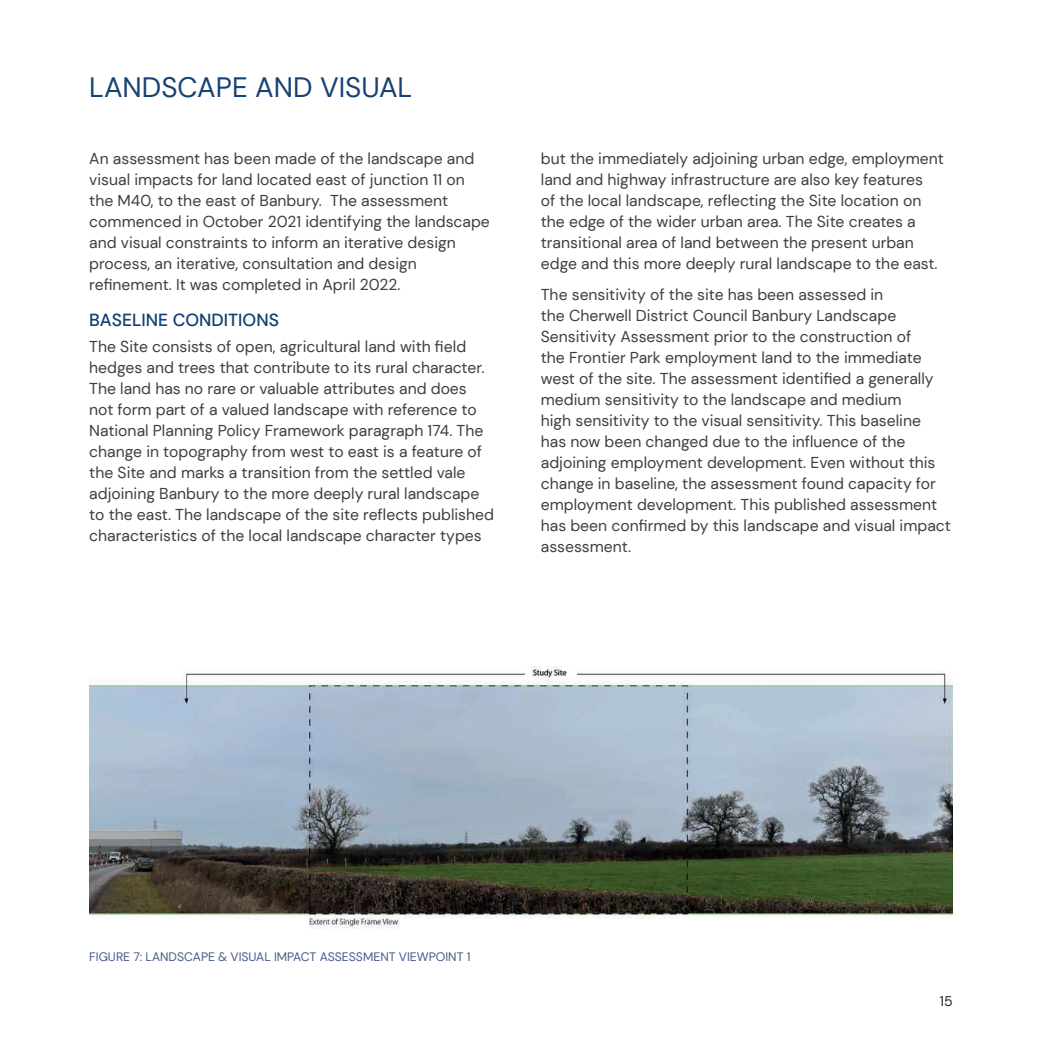
<style>
.page{position:relative;width:1042px;height:1042px;background:#fff}
.page>*{position:absolute;margin:0;border:0;box-sizing:border-box;transform-origin:0 0}
.t1{font:28px "DM Sans";color:#164274}
.t2{font:500 17.5px "DM Sans";color:#164274}
.t3{font:15.75px/21px "DM Sans";color:#3e3e3f}
.t4{font:14px "DM Sans";color:#231f20}
.t5{font:12.25px "DM Sans";color:#465b88}
</style>
<div class="page">
<img style="left:89px;top:666px;width:863px;height:263px">
<h1 class="t1" style="left:89px;top:70px;width:324px">LANDSCAPE AND VISUAL</h1>
<p class="t3" style="left:89px;top:148px;width:402px">An assessment has been made of the landscape and visual impacts for land located east of junction 11 on the M40, to the east of Banbury. The assessment commenced in October 2021 identifying the landscape and visual constraints to inform an iterative design process, an iterative, consultation and design refinement. It was completed in April 2022.</p>
<p class="t2" style="left:89px;top:309px;width:191px">BASELINE CONDITIONS</p>
<p class="t3" style="left:89px;top:336px;width:406px">The Site consists of open, agricultural land with field hedges and trees that contribute to its rural character.<br>The land has no rare or valuable attributes and does not form part of a valued landscape with reference to National Planning Policy Framework paragraph 174. The change in topography from west to east is a feature of the Site and marks a transition from the settled vale adjoining Banbury to the more deeply rural landscape to the east. The landscape of the site reflects published characteristics of the local landscape character types</p>
<p class="t3" style="left:541px;top:148px;width:405px">but the immediately adjoining urban edge, employment land and highway infrastructure are also key features<br>of the local landscape, reflecting the Site location on the edge of the wider urban area. The Site creates a transitional area of land between the present urban edge and this more deeply rural landscape to the east.</p>
<p class="t3" style="left:541px;top:284px;width:411px">The sensitivity of the site has been assessed in<br>the Cherwell District Council Banbury Landscape Sensitivity Assessment prior to the construction of<br>the Frontier Park employment land to the immediate west of the site. The assessment identified a generally medium sensitivity to the landscape and medium<br>high sensitivity to the visual sensitivity. This baseline<br>has now been changed due to the influence of the adjoining employment development. Even without this change in baseline, the assessment found capacity for employment development. This published assessment has been confirmed by this landscape and visual impact assessment.</p>
<p class="t5" style="left:89px;top:949px;width:383px">FIGURE 7: LANDSCAPE &amp; VISUAL IMPACT ASSESSMENT VIEWPOINT 1</p>
<p class="t4" style="left:940px;top:992px;width:14px">15</p>
</div>
